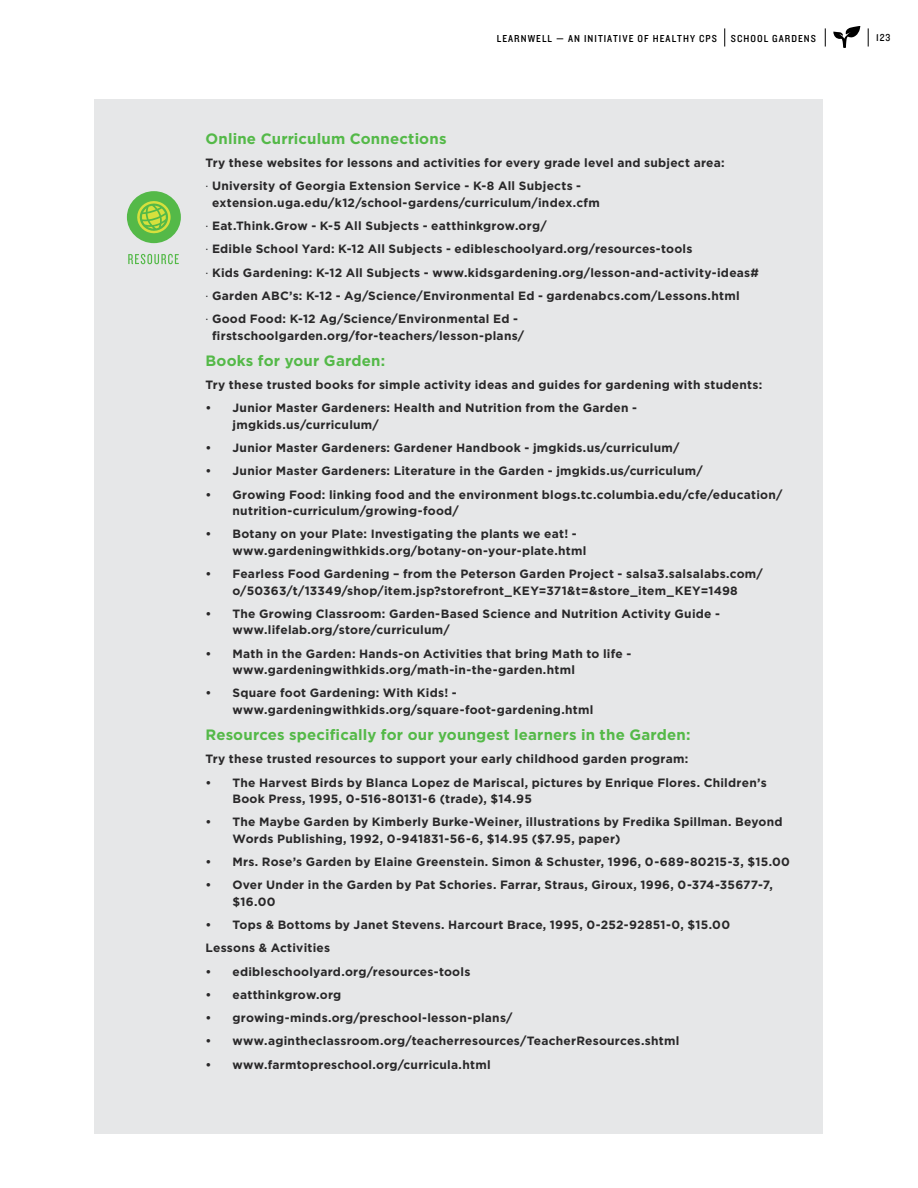
<style>
.page{position:relative;width:918px;height:1188px;background:#fff}
.page>*{position:absolute;margin:0;border:0;box-sizing:border-box;transform-origin:0 0}
.t1{font:700 15px "Gotham";letter-spacing:.01em;color:#54b948}
.t2{font:700 12px/16.5px "Gotham";letter-spacing:.02em;color:#292829}
.t3{font:10.5px "Knockout 30 Junior Welterwt";letter-spacing:.1em;color:#000}
.s1{font-weight:400}
</style>
<div class="page">
<svg style="left:868px;top:28px;width:1px;height:19px"></svg>
<svg style="left:724px;top:28px;width:1px;height:19px"></svg>
<svg style="left:825px;top:28px;width:1px;height:19px"></svg>
<svg style="left:833px;top:26px;width:27px;height:22px"></svg>
<div style="left:94px;top:99px;width:730px;height:1035px;background:#e6e7e8"></div>
<svg style="left:128px;top:254px;width:51px;height:10px"></svg>
<div style="left:127px;top:191px;width:54px;height:52px;background:#54b948;border-radius:50%"></div>
<svg style="left:137px;top:201px;width:34px;height:33px"></svg>
<p class="t3" style="left:497px;top:31px;width:222px">LEARNWELL — AN INITIATIVE OF HEALTHY CPS</p>
<p class="t3" style="left:731px;top:31px;width:87px">SCHOOL GARDENS</p>
<p class="t3" style="left:876px;top:30px;width:16px">123</p>
<p class="t1" style="left:206px;top:129px;width:243px">Online Curriculum Connections</p>
<p class="t2" style="left:206px;top:151px;width:521px;line-height:23.2px">Try these websites for lessons and activities for every grade level and subject area: <span class="s1">·</span> University of Georgia Extension Service - K-8 All Subjects -</p>
<p class="t2" style="left:206px;top:191px;width:555px;line-height:23.2px;text-indent:7px">extension.uga.edu/k12/school-gardens/curriculum/index.cfm<br><span class="s1">·</span> Eat.Think.Grow - K-5 All Subjects - eatthinkgrow.org/<br><span class="s1">·</span> Edible School Yard: K-12 All Subjects - edibleschoolyard.org/resources-tools<br><span class="s1">·</span> Kids Gardening: K-12 All Subjects - www.kidsgardening.org/lesson-and-activity-ideas# <span class="s1">·</span> Garden ABC’s: K-12 - Ag/Science/Environmental Ed - gardenabcs.com/Lessons.html<br><span class="s1">·</span> Good Food: K-12 Ag/Science/Environmental Ed -</p>
<p class="t2" style="left:212px;top:327px;width:313px">firstschoolgarden.org/for-teachers/lesson-plans/</p>
<p class="t1" style="left:206px;top:351px;width:181px">Books for your Garden:</p>
<p class="t2" style="left:206px;top:377px;width:558px">Try these trusted books for simple activity ideas and guides for gardening with students:</p>
<p class="t2" style="left:232px;top:400px;width:406px;text-indent:-27px">• Junior Master Gardeners: Health and Nutrition from the Garden - jmgkids.us/curriculum/</p>
<p class="t2" style="left:206px;top:440px;width:475px">• Junior Master Gardeners: Gardener Handbook - jmgkids.us/curriculum/</p>
<p class="t2" style="left:206px;top:463px;width:499px">• Junior Master Gardeners: Literature in the Garden - jmgkids.us/curriculum/</p>
<p class="t2" style="left:232px;top:486px;width:551px;text-indent:-27px">• Growing Food: linking food and the environment blogs.tc.columbia.edu/cfe/education/ nutrition-curriculum/growing-food/</p>
<p class="t2" style="left:232px;top:526px;width:355px;text-indent:-27px">• Botany on your Plate: Investigating the plants we eat! - www.gardeningwithkids.org/botany-on-your-plate.html</p>
<p class="t2" style="left:206px;top:566px;width:559px;text-align:center">• Fearless Food Gardening – from the Peterson Garden Project - salsa3.salsalabs.com/ o/50363/t/13349/shop/item.jsp?storefront_KEY=371&amp;t=&amp;store_item_KEY=1498</p>
<p class="t2" style="left:232px;top:605px;width:489px;text-indent:-27px">• The Growing Classroom: Garden-Based Science and Nutrition Activity Guide - www.lifelab.org/store/curriculum/</p>
<p class="t2" style="left:232px;top:645px;width:400px;text-indent:-27px">• Math in the Garden: Hands-on Activities that bring Math to life - www.gardeningwithkids.org/math-in-the-garden.html</p>
<p class="t2" style="left:232px;top:685px;width:363px;text-indent:-27px">• Square foot Gardening: With Kids! - www.gardeningwithkids.org/square-foot-gardening.html</p>
<p class="t1" style="left:206px;top:725px;width:487px">Resources specifically for our youngest learners in the Garden:</p>
<p class="t2" style="left:206px;top:751px;width:484px">Try these trusted resources to support your early childhood garden program:</p>
<p class="t2" style="left:232px;top:774px;width:536px;text-indent:-27px">• The Harvest Birds by Blanca Lopez de Mariscal, pictures by Enrique Flores. Children’s<br>Book Press, 1995, 0-516-80131-6 (trade), $14.95</p>
<p class="t2" style="left:232px;top:814px;width:552px;text-indent:-27px">• The Maybe Garden by Kimberly Burke-Weiner, illustrations by Fredika Spillman. Beyond<br>Words Publishing, 1992, 0-941831-56-6, $14.95 ($7.95, paper)</p>
<p class="t2" style="left:206px;top:854px;width:586px">• Mrs. Rose’s Garden by Elaine Greenstein. Simon &amp; Schuster, 1996, 0-689-80215-3, $15.00</p>
<p class="t2" style="left:232px;top:877px;width:542px;text-indent:-27px">• Over Under in the Garden by Pat Schories. Farrar, Straus, Giroux, 1996, 0-374-35677-7, $16.00</p>
<p class="t2" style="left:206px;top:913px;width:526px;line-height:23.2px">• Tops &amp; Bottoms by Janet Stevens. Harcourt Brace, 1995, 0-252-92851-0, $15.00<br>Lessons &amp; Activities</p>
<p class="t2" style="left:206px;top:963px;width:266px">• edibleschoolyard.org/resources-tools</p>
<p class="t2" style="left:206px;top:986px;width:137px">• eatthinkgrow.org</p>
<p class="t2" style="left:206px;top:1010px;width:309px">• growing-minds.org/preschool-lesson-plans/</p>
<p class="t2" style="left:206px;top:1033px;width:476px">• www.agintheclassroom.org/teacherresources/TeacherResources.shtml</p>
<p class="t2" style="left:206px;top:1056px;width:287px">• www.farmtopreschool.org/curricula.html</p>
</div>
